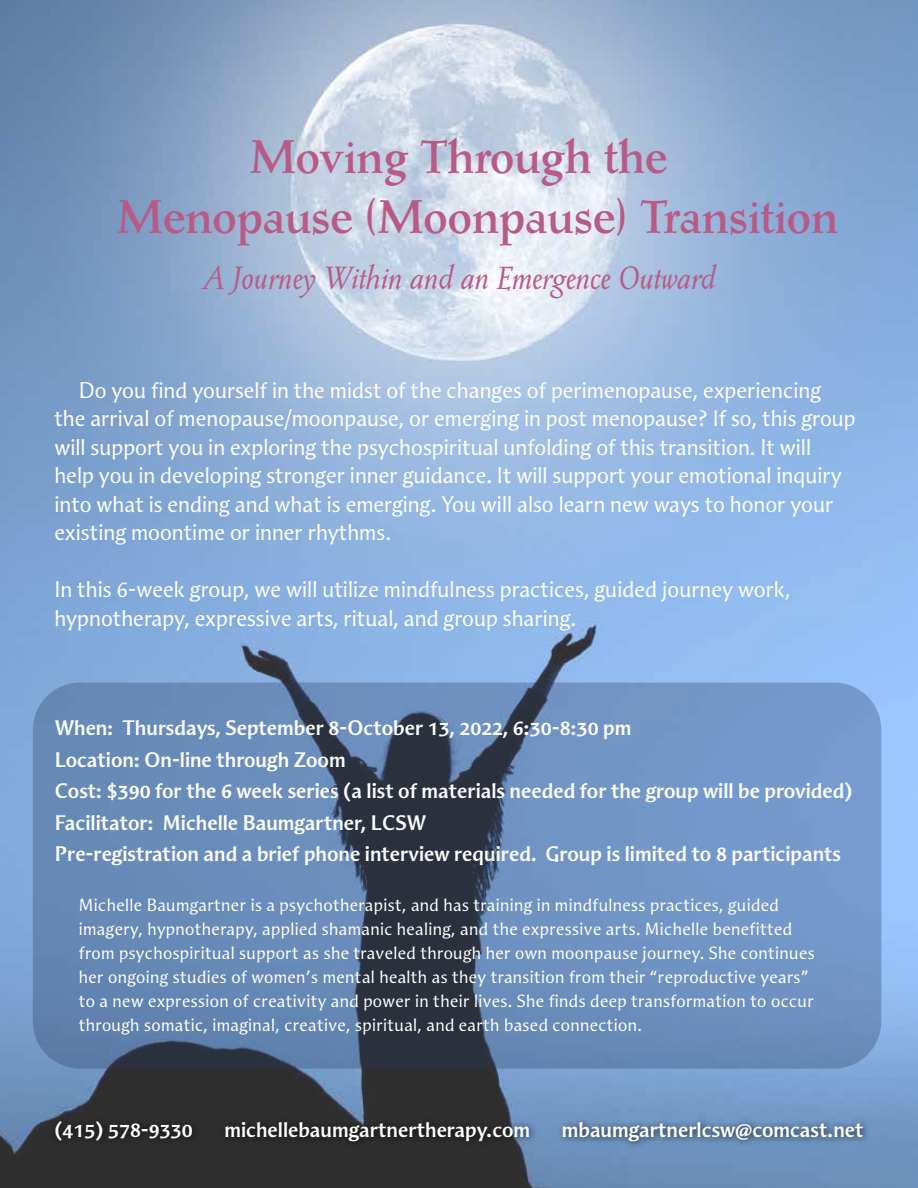
<style>
.page{position:relative;width:918px;height:1188px;background:#fff}
.page>*{position:absolute;margin:0;border:0;box-sizing:border-box;transform-origin:0 0}
.t1{font:500 46.5px/60px "Post Mediaeval";color:#b75b86}
.t2{font:italic 31.5px "Post Mediaeval";color:#b75b86}
.t3{font:22.5px/28.5px "Aeris A Pro";color:#fff}
.t4{font:700 21px/31.5px "Aeris A Pro";color:#fff}
.t5{font:17.7px/24px "Aeris A Pro";letter-spacing:.02em;color:#fff}
</style>
<div class="page">
<img style="left:0;top:0;width:918px;height:1188px">
<div style="left:49px;top:1115px;width:822px;height:35px;background:#000;opacity:.75"></div>
<svg style="left:33px;top:683px;width:848px;height:386px;background:#6180a9"></svg>
<h1 class="t1" style="left:118px;top:128px;width:722px;text-indent:133px">Moving Through the<br>Menopause (Moonpause) Transition</h1>
<h2 class="t2" style="left:203px;top:258px;width:514px">A Journey Within and an Emergence Outward</h2>
<p class="t3" style="left:54px;top:376px;width:803px;text-indent:24px">Do you find yourself in the midst of the changes of perimenopause, experiencing the arrival of menopause/moonpause, or emerging in post menopause? If so, this group will support you in exploring the psychospiritual unfolding of this transition. It will help you in developing stronger inner guidance. It will support your emotional inquiry into what is ending and what is emerging. You will also learn new ways to honor your existing moontime or inner rhythms.</p>
<p class="t3" style="left:54px;top:576px;width:739px">In this 6-week group, we will utilize mindfulness practices, guided journey work, hypnotherapy, expressive arts, ritual, and group sharing.</p>
<p class="t4" style="left:55px;top:713px;width:799px">When: Thursdays, September 8-October 13, 2022, 6:30-8:30 pm<br>Location: On-line through Zoom<br>Cost: $390 for the 6 week series (a list of materials needed for the group will be provided)<br>Facilitator: Michelle Baumgartner, LCSW<br>Pre-registration and a brief phone interview required. Group is limited to 8 participants</p>
<p class="t5" style="left:79px;top:893px;width:737px">Michelle Baumgartner is a psychotherapist, and has training in mindfulness practices, guided imagery, hypnotherapy, applied shamanic healing, and the expressive arts. Michelle benefitted from psychospiritual support as she traveled through her own moonpause journey. She continues her ongoing studies of women’s mental health as they transition from their “reproductive years” to a new expression of creativity and power in their lives. She finds deep transformation to occur through somatic, imaginal, creative, spiritual, and earth based connection.</p>
<p class="t4" style="left:54px;top:1114px;width:140px">(415) 578-9330</p>
<p class="t4" style="left:224px;top:1114px;width:307px">michellebaumgartnertherapy.com</p>
<p class="t4" style="left:562px;top:1114px;width:303px">mbaumgartnerlcsw@comcast.net</p>
</div>
